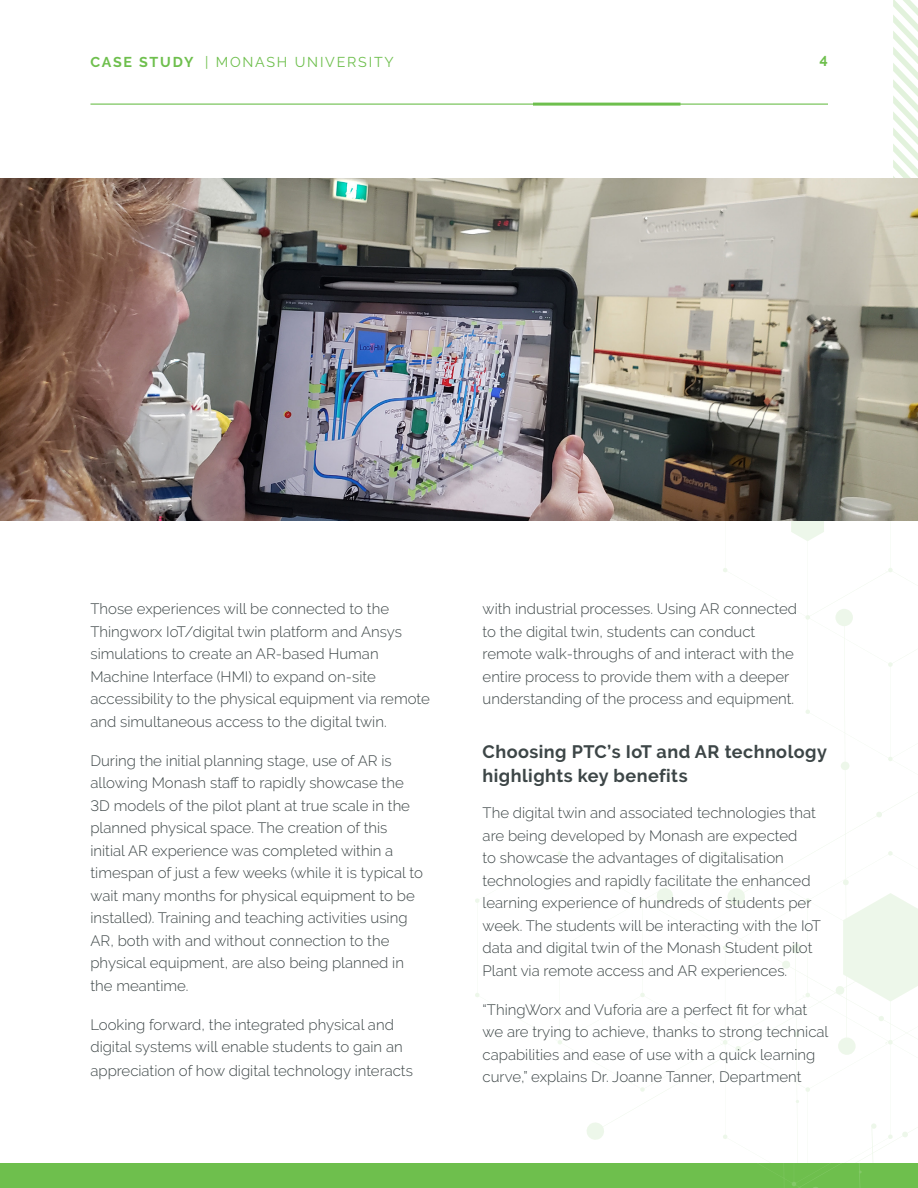
<style>
.page{position:relative;width:918px;height:1188px;background:#fff}
.page>*{position:absolute;margin:0;border:0;box-sizing:border-box;transform-origin:0 0}
.t1{font:700 18px/24px "PTC Raleway";letter-spacing:.025em;color:#3d4647}
.Body{font:300 15px/22.5px "PTC Raleway";color:#3d4647}
.t2{font:14.25px "PTC Raleway";letter-spacing:.125em;color:#6ebf4d}
.t3{font:700 14.25px "PTC Raleway";color:#6ebf4d}
.s1{font-weight:700}
</style>
<div class="page">
<div style="left:0;top:1164px;width:918px;height:24px;background:#6ebf4d"></div>
<svg style="left:475px;top:102px;width:443px;height:1062px"></svg>
<svg style="left:784px;top:1164px;width:78px;height:24px"></svg>
<hr style="left:90px;top:104px;width:738px;height:1px;background:#6ebf4d">
<svg style="left:893px;top:0;width:25px;height:179px"></svg>
<img style="left:0;top:179px;width:918px;height:342px">
<hr style="left:533px;top:103px;width:147px;height:3px;background:#6ebf4d">
<p class="t2" style="left:90px;top:54px;width:305px"><span class="s1">CASE STUDY</span> | MONASH UNIVERSITY</p>
<p class="t3" style="left:820px;top:53px;width:10px">4</p>
<p class="Body" style="left:90px;top:598px;width:341px">Those experiences will be connected to the Thingworx IoT/digital twin platform and Ansys simulations to create an AR-based Human Machine Interface (HMI) to expand on-site accessibility to the physical equipment via remote and simultaneous access to the digital twin.</p>
<p class="Body" style="left:90px;top:749px;width:334px">During the initial planning stage, use of AR is allowing Monash staff to rapidly showcase the 3D models of the pilot plant at true scale in the planned physical space. The creation of this initial AR experience was completed within a timespan of just a few weeks (while it is typical to wait many months for physical equipment to be installed). Training and teaching activities using AR, both with and without connection to the physical equipment, are also being planned in the meantime.</p>
<p class="Body" style="left:90px;top:1013px;width:314px">Looking forward, the integrated physical and digital systems will enable students to gain an</p>
<p class="Body" style="left:90px;top:1060px;width:324px">appreciation of how digital technology interacts</p>
<p class="Body" style="left:483px;top:598px;width:316px">with industrial processes. Using AR connected to the digital twin, students can conduct remote walk-throughs of and interact with the entire process to provide them with a deeper understanding of the process and equipment.</p>
<h2 class="t1" style="left:483px;top:740px;width:346px">Choosing PTC’s IoT and AR technology highlights key benefits</h2>
<p class="Body" style="left:483px;top:802px;width:340px">The digital twin and associated technologies that are being developed by Monash are expected<br>to showcase the advantages of digitalisation technologies and rapidly facilitate the enhanced learning experience of hundreds of students per week. The students will be interacting with the IoT data and digital twin of the Monash Student pilot Plant via remote access and AR experiences.</p>
<p class="Body" style="left:483px;top:998px;width:347px">“ThingWorx and Vuforia are a perfect fit for what we are trying to achieve, thanks to strong technical capabilities and ease of use with a quick learning curve,” explains Dr. Joanne Tanner, Department</p>
</div>
